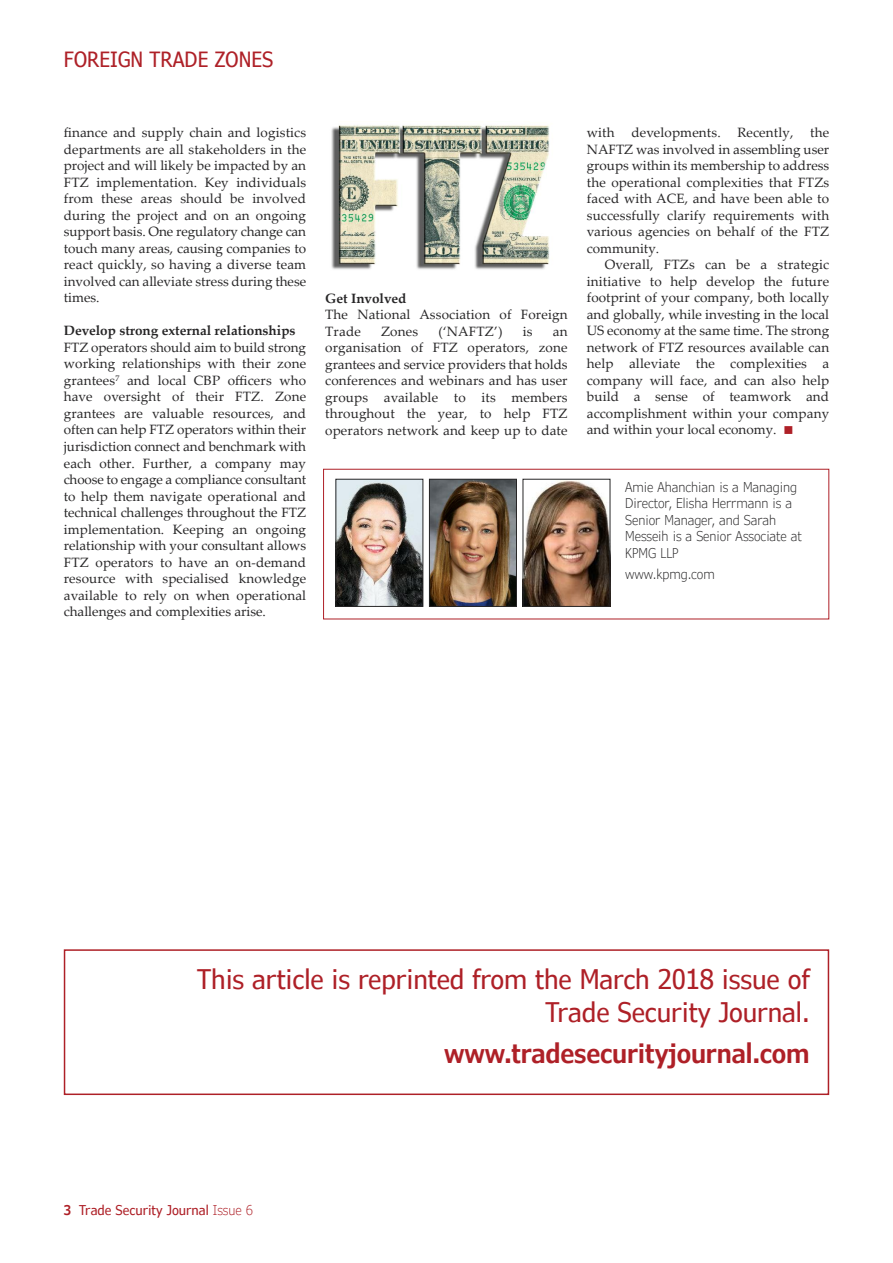
<style>
.page{position:relative;width:893px;height:1263px;background:#fff}
.page>*{position:absolute;margin:0;border:0;box-sizing:border-box;transform-origin:0 0}
.t1{font:condensed 27px/32.4px "Verdana Pro";letter-spacing:-.005em;color:#ae2027;text-align:right}
.t2{font:600 condensed 27px "Verdana Pro";letter-spacing:-.005em;color:#ae2027}
.t3{font:condensed 21px "Verdana Pro";color:#ae2027}
.t4{font:13.5px/16.5px "Palatino Linotype";letter-spacing:.01em;color:#272627;text-align:justify}
.t5{font:300 condensed 13.5px/16.5px "Verdana Pro";letter-spacing:-.005em;color:#272627}
.t6{font:700 13.5px "Palatino Linotype";color:#272627}
.t7{font:condensed 13.5px "Verdana Pro";color:#ae2027}
.s1{color:#ae2027}
.s2{font-weight:600}
.s3{font-weight:300}
</style>
<div class="page">
<div style="left:323px;top:469px;width:506px;height:150px;border:1px solid #ae2027"></div>
<img style="left:338px;top:481px;width:83px;height:124px">
<div style="left:336px;top:479px;width:87px;height:128px;border:1px solid #272627"></div>
<img style="left:431px;top:481px;width:84px;height:124px">
<div style="left:429px;top:479px;width:88px;height:128px;border:1px solid #272627"></div>
<img style="left:525px;top:481px;width:83px;height:124px">
<div style="left:523px;top:479px;width:87px;height:128px;border:1px solid #272627"></div>
<img style="left:331px;top:125px;width:218px;height:145px">
<div style="left:64px;top:949px;width:765px;height:146px;border:2px solid #ae2027"></div>
<h2 class="t3" style="left:64px;top:46px;width:211px">FOREIGN TRADE ZONES</h2>
<p class="t4" style="left:64px;top:126px;width:244px">finance and supply chain and logistics departments are all stakeholders in the project and will likely be impacted by an FTZ implementation. Key individuals from these areas should be involved during the project and on an ongoing support basis. One regulatory change can touch many areas, causing companies to react quickly, so having a diverse team involved can alleviate stress during these times.</p>
<p class="t6" style="left:64px;top:326px;width:233px">Develop strong external relationships</p>
<p class="t4" style="left:64px;top:341px;width:244px">FTZ operators should aim to build strong working relationships with their zone grantees<sup>7</sup> and local CBP officers who have oversight of their FTZ. Zone grantees are valuable resources, and often can help FTZ operators within their jurisdiction connect and benchmark with each other. Further, a company may choose to engage a compliance consultant to help them navigate operational and technical challenges throughout the FTZ implementation. Keeping an ongoing relationship with your consultant allows FTZ operators to have an on-demand resource with specialised knowledge available to rely on when operational challenges and complexities arise.</p>
<p class="t6" style="left:325px;top:293px;width:83px">Get Involved</p>
<p class="t4" style="left:325px;top:308px;width:244px">The National Association of Foreign<br>Trade</p>
<p class="t4" style="left:381px;top:325px;width:38px">Zones</p>
<p class="t4" style="left:438px;top:325px;width:66px">(‘NAFTZ’)</p>
<p class="t4" style="left:523px;top:325px;width:11px">is</p>
<p class="t4" style="left:325px;top:325px;width:244px;text-indent:228px">an organisation of FTZ operators, zone grantees and service providers that holds conferences and webinars and has user groups available to its members throughout the year, to help FTZ operators network and keep up to date</p>
<p class="t4" style="left:587px;top:126px;width:244px">with developments. Recently, the NAFTZ was involved in assembling user groups within its membership to address the operational complexities that FTZs faced with ACE, and have been able to successfully clarify requirements with various agencies on behalf of the FTZ community.</p>
<p class="t4" style="left:587px;top:258px;width:244px;text-indent:18px">Overall, FTZs can be a strategic initiative to help develop the future footprint of your company, both locally and globally, while investing in the local US economy at the same time. The strong network of FTZ resources available can help alleviate the complexities a company will face, and can also help build a sense of teamwork and accomplishment within your company and within your local economy. <span class="s1">■</span></p>
<p class="t5" style="left:625px;top:478px;width:178px">Amie Ahanchian is a Managing<br>Director, Elisha Herrmann is a<br>Senior Manager, and Sarah<br>Messeih is a Senior Associate at<br>KPMG LLP</p>
<p class="t5" style="left:625px;top:565px;width:91px">www.kpmg.com</p>
<h1 class="t1" style="left:197px;top:962px;width:614px">This article is reprinted from the March 2018 issue of<br>Trade Security Journal.</h1>
<h1 class="t2" style="left:444px;top:1036px;width:367px">www.tradesecurityjournal.com</h1>
<p class="t7" style="left:64px;top:1201px;width:191px"><span class="s2">3</span> Trade Security Journal <span class="s3">Issue 6</span></p>
</div>
